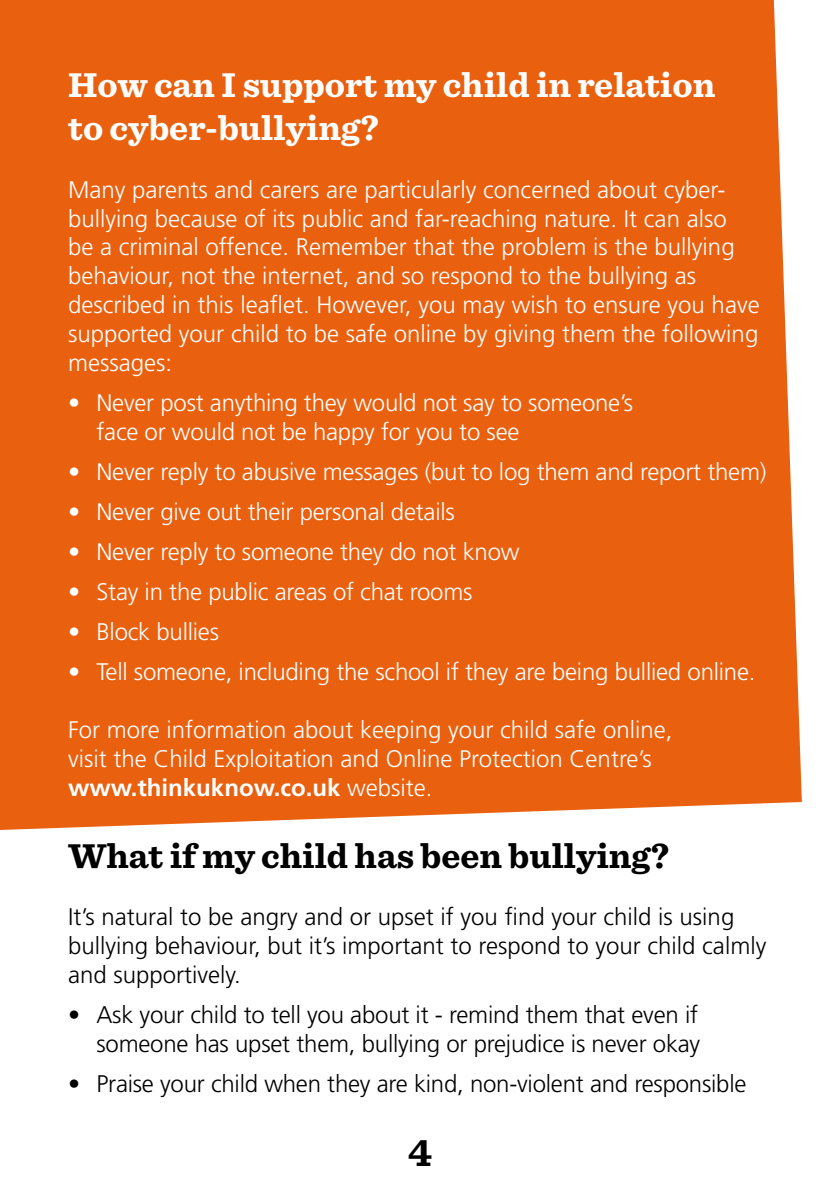
<style>
.page{position:relative;width:840px;height:1191px;background:#fff}
.page>*{position:absolute;margin:0;border:0;box-sizing:border-box;transform-origin:0 0}
.t1{font:700 40px "Sentinel";color:#000}
.t2{font:700 36px/43.2px "Sentinel";color:#fff}
.t3{font:700 36px "Sentinel";color:#000}
.bullet{font:300 24px/28.8px "Frutiger";color:#fff}
.bullet-2{font:300 24px/28.8px "Frutiger";letter-spacing:-.01em;color:#000}
.last_bullet{font:300 24px "Frutiger";letter-spacing:-.01em;color:#fff}
.s1{font-weight:700}
</style>
<div class="page">
<div style="left:0;top:0;width:801px;height:830px;background:#e9600f"></div>
<p class="t2" style="left:68px;top:62px;width:648px">How can I support my child in relation to cyber-bullying?</p>
<p class="bullet" style="left:68px;top:175px;width:692px">Many parents and carers are particularly concerned about cyber&shy;bullying because of its public and far-reaching nature. It can also<br>be a criminal offence. Remember that the problem is the bullying behaviour, not the internet, and so respond to the bullying as described in this leaflet. However, you may wish to ensure you have supported your child to be safe online by giving them the following messages:</p>
<p class="bullet" style="left:96px;top:388px;width:538px;text-indent:-28px">• Never post anything they would not say to someone’s face or would not be happy for you to see</p>
<p class="bullet" style="left:68px;top:457px;width:699px">• Never reply to abusive messages (but to log them and report them)</p>
<p class="bullet" style="left:68px;top:497px;width:388px">• Never give out their personal details</p>
<p class="bullet" style="left:68px;top:537px;width:452px">• Never reply to someone they do not know</p>
<p class="bullet" style="left:68px;top:577px;width:405px">• Stay in the public areas of chat rooms</p>
<p class="bullet" style="left:68px;top:617px;width:152px">• Block bullies</p>
<p class="last_bullet" style="left:68px;top:658px;width:688px">• Tell someone, including the school if they are being bullied online.</p>
<p class="bullet" style="left:68px;top:715px;width:605px">For more information about keeping your child safe online, visit the Child Exploitation and Online Protection Centre’s <span class="s1">www.thinkuknow.co.uk</span> website.</p>
<p class="t3" style="left:68px;top:827px;width:602px">What if my child has been bullying?</p>
<p class="bullet-2" style="left:68px;top:902px;width:699px">It’s natural to be angry and or upset if you find your child is using bullying behaviour, but it’s important to respond to your child calmly and supportively.</p>
<p class="bullet-2" style="left:68px;top:1000px;width:633px;text-align:right">• Ask your child to tell you about it - remind them that even if someone has upset them, bullying or prejudice is never okay</p>
<p class="bullet-2" style="left:68px;top:1069px;width:679px">• Praise your child when they are kind, non-violent and responsible</p>
<h1 class="t1" style="left:408px;top:1121px;width:25px">4</h1>
</div>
